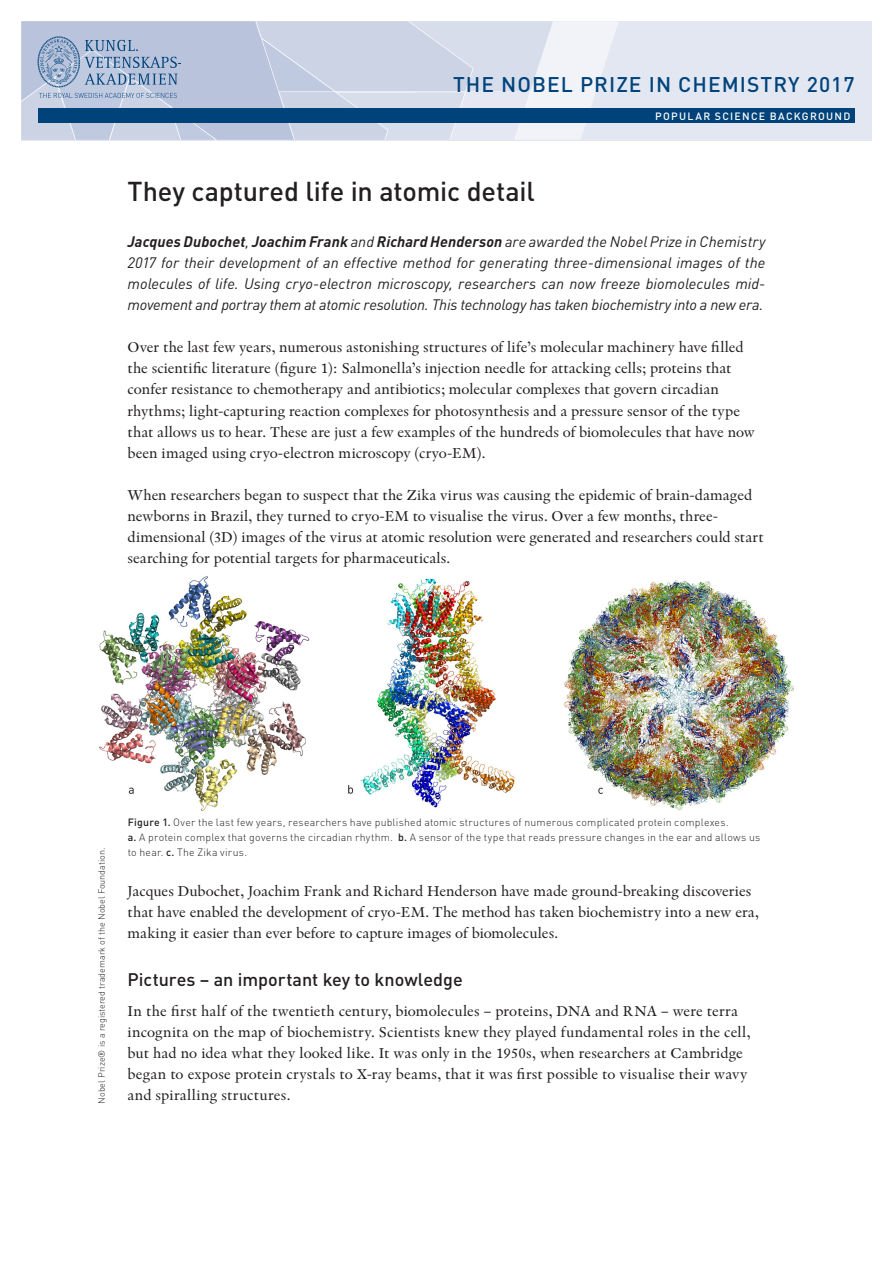
<style>
.page{position:relative;width:893px;height:1263px;background:#fff}
.page>*{position:absolute;margin:0;border:0;box-sizing:border-box;transform-origin:0 0}
.Huvudrubrik{font:500 27px "DIN Pro";letter-spacing:-.005em;color:#231f20}
.Sidhuvud__Nobel{font:500 21px "DIN Pro";letter-spacing:.05em;color:#00437b}
.Textblock__mellanrub{font:500 18px "DIN Pro";letter-spacing:-.005em;color:#231f20}
.Textblock__brödtext{font:15px/21px "Indigo Antiqua Pro Text";color:#231f20}
.Textblock__ingress{font:italic 15px/21px "DIN Pro";letter-spacing:-.015em;color:#231f20;text-align:justify}
.Bildtext__svart{font:300 10.5px/15px "DIN Pro";letter-spacing:.02em;color:#231f20}
.Sidhuvud__popvet{font:500 10.5px "DIN Pro";letter-spacing:.12em;color:#fff}
.Finstilt{font:300 9px "DIN Pro";color:#231f20}
.s1{font-weight:700}
.s2{font-weight:500}
</style>
<div class="page">
<div style="left:21px;top:21px;width:851px;height:119px;background:#e3e7f2"></div>
<div style="left:38px;top:108px;width:817px;height:15px;background:#00437b"></div>
<svg style="left:21px;top:21px;width:597px;height:119px"></svg>
<img style="left:99px;top:576px;width:695px;height:235px">
<p class="Sidhuvud__Nobel" style="left:453px;top:70px;width:403px">THE NOBEL PRIZE IN CHEMISTRY 2017</p>
<p class="Sidhuvud__popvet" style="left:655px;top:109px;width:197px">POPULAR SCIENCE BACKGROUND</p>
<p class="Huvudrubrik" style="left:128px;top:173px;width:409px">They captured life in atomic detail</p>
<p class="Textblock__ingress" style="left:128px;top:231px;width:639px"><span class="s1">Jacques Dubochet</span>, <span class="s1">Joachim Frank</span> and <span class="s1">Richard Henderson</span> are awarded the Nobel Prize in Chemistry 2017 for their development of an effective method for generating three-dimensional images of the molecules of life. Using cryo-electron microscopy, researchers can now freeze biomolecules mid&shy;movement and portray them at atomic resolution. This technology has taken biochemistry into a new era.</p>
<p class="Textblock__brödtext" style="left:128px;top:337px;width:629px">Over the last few years, numerous astonishing structures of life’s molecular machinery have filled the scientific literature (figure 1): Salmonella’s injection needle for attacking cells; proteins that confer resistance to chemotherapy and antibiotics; molecular complexes that govern circadian rhythms; light-capturing reaction complexes for photosynthesis and a pressure sensor of the type that allows us to hear. These are just a few examples of the hundreds of biomolecules that have now been imaged using cryo-electron microscopy (cryo-EM).</p>
<p class="Textblock__brödtext" style="left:128px;top:484px;width:638px">When researchers began to suspect that the Zika virus was causing the epidemic of brain-damaged newborns in Brazil, they turned to cryo-EM to visualise the virus. Over a few months, three&shy;dimensional (3D) images of the virus at atomic resolution were generated and researchers could start searching for potential targets for pharmaceuticals.</p>
<p class="Finstilt" style="left:95px;top:1104px;width:258px;rotate:-90deg">Nobel Prize® is a registered trademark of the Nobel Foundation.</p>
<p class="Bildtext__svart" style="left:128px;top:814px;width:602px"><span class="s2">Figure 1.</span> Over the last few years, researchers have published atomic structures of numerous complicated protein complexes.</p>
<p class="Bildtext__svart" style="left:128px;top:829px;width:634px"><span class="s2">a.</span> A protein complex that governs the circadian rhythm. <span class="s2">b.</span> A sensor of the type that reads pressure changes in the ear and allows us to hear. <span class="s2">c.</span> The Zika virus.</p>
<p class="Textblock__brödtext" style="left:128px;top:881px;width:633px">Jacques Dubochet, Joachim Frank and Richard Henderson have made ground-breaking discoveries that have enabled the development of cryo-EM. The method has taken biochemistry into a new era, making it easier than ever before to capture images of biomolecules.</p>
<p class="Textblock__mellanrub" style="left:128px;top:968px;width:337px">Pictures – an important key to knowledge</p>
<p class="Textblock__brödtext" style="left:128px;top:1001px;width:624px">In the first half of the twentieth century, biomolecules – proteins, DNA and RNA – were terra incognita on the map of biochemistry. Scientists knew they played fundamental roles in the cell, but had no idea what they looked like. It was only in the 1950s, when researchers at Cambridge began to expose protein crystals to X-ray beams, that it was first possible to visualise their wavy and spiralling structures.</p>
</div>
